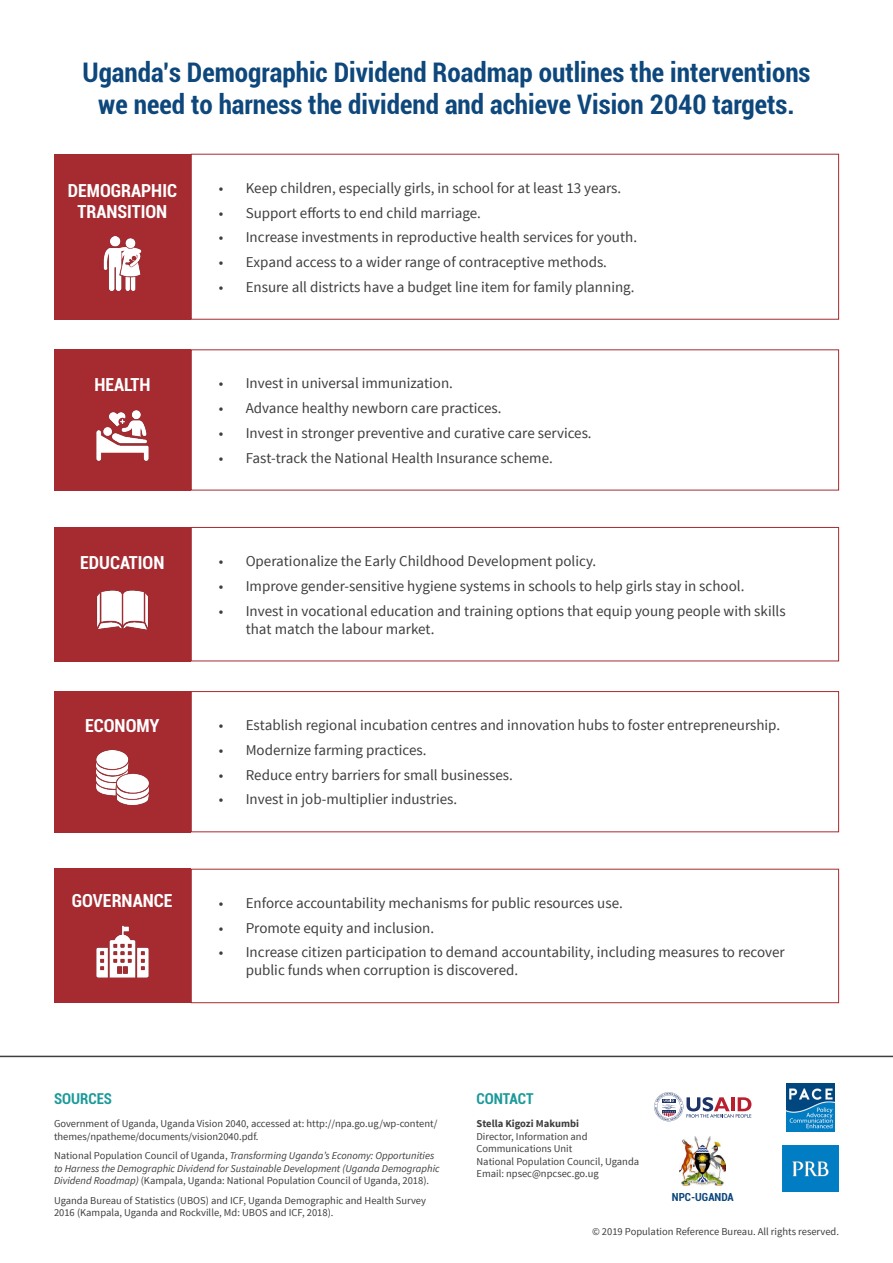
<style>
.page{position:relative;width:893px;height:1263px;background:#fff}
.page>*{position:absolute;margin:0;border:0;box-sizing:border-box;transform-origin:0 0}
.t1{font:700 condensed 27px/32.4px "Roboto";color:#0d477c;text-align:center}
.t2{font:700 condensed 18px/21.6px "Roboto";color:#fff;text-align:center}
.t3{font:15px/18px "Source Sans Pro";color:#3e3e3f}
.t4{font:700 condensed 15px "Roboto";color:#1c999a}
.t5{font:700 condensed 11.1px "Roboto";color:#0d477c}
.t6{font:10.5px/12.6px "Source Sans Pro";color:#3e3e3f}
.t7{font:italic 10.5px/12.6px "Source Sans Pro";color:#3e3e3f}
.s1{font-style:normal}
.s2{font-weight:700}
</style>
<div class="page">
<div style="left:191px;top:154px;width:648px;height:166px;border:1px solid #a52b31"></div>
<div style="left:54px;top:154px;width:137px;height:166px;background:#a52b31"></div>
<img style="left:103px;top:236px;width:39px;height:54px">
<div style="left:54px;top:349px;width:137px;height:141px;background:#a52b31"></div>
<img style="left:96px;top:410px;width:53px;height:51px">
<div style="left:191px;top:527px;width:648px;height:134px;border:1px solid #a52b31"></div>
<div style="left:54px;top:527px;width:137px;height:134px;background:#a52b31"></div>
<img style="left:96px;top:590px;width:53px;height:40px">
<div style="left:191px;top:691px;width:648px;height:141px;border:1px solid #a52b31"></div>
<div style="left:54px;top:691px;width:137px;height:141px;background:#a52b31"></div>
<img style="left:95px;top:750px;width:54px;height:54px">
<div style="left:191px;top:869px;width:648px;height:134px;border:1px solid #a52b31"></div>
<div style="left:54px;top:869px;width:137px;height:134px;background:#a52b31"></div>
<img style="left:96px;top:925px;width:53px;height:53px">
<hr style="left:0;top:1056px;width:893px;height:1px;background:#3e3e3f">
<img style="left:680px;top:1136px;width:46px;height:49px">
<img style="left:783px;top:1146px;width:55px;height:45px">
<svg style="left:654px;top:1092px;width:97px;height:29px"></svg>
<img style="left:787px;top:1084px;width:47px;height:47px">
<p class="t1" style="left:83px;top:55px;width:729px">Uganda’s Demographic Dividend Roadmap outlines the interventions we need to harness the dividend and achieve Vision 2040 targets.</p>
<p class="t2" style="left:68px;top:179px;width:111px">DEMOGRAPHIC<br>TRANSITION</p>
<p class="t3" style="left:219px;top:179px;width:404px">• Keep children, especially girls, in school for at least 13 years.</p>
<p class="t3" style="left:219px;top:204px;width:264px">• Support efforts to end child marriage.</p>
<p class="t3" style="left:219px;top:229px;width:420px">• Increase investments in reproductive health services for youth.</p>
<p class="t3" style="left:219px;top:253px;width:390px">• Expand access to a wider range of contraceptive methods.</p>
<p class="t3" style="left:219px;top:278px;width:417px">• Ensure all districts have a budget line item for family planning.</p>
<p class="t2" style="left:94px;top:373px;width:58px">HEALTH</p>
<p class="t3" style="left:219px;top:375px;width:236px">• Invest in universal immunization.</p>
<p class="t3" style="left:219px;top:399px;width:284px">• Advance healthy newborn care practices.</p>
<p class="t3" style="left:219px;top:424px;width:374px">• Invest in stronger preventive and curative care services.</p>
<p class="t3" style="left:219px;top:449px;width:336px">• Fast-track the National Health Insurance scheme.</p>
<p class="t2" style="left:80px;top:551px;width:86px">EDUCATION</p>
<p class="t3" style="left:219px;top:552px;width:379px">• Operationalize the Early Childhood Development policy.</p>
<p class="t3" style="left:219px;top:577px;width:527px">• Improve gender-sensitive hygiene systems in schools to help girls stay in school.</p>
<p class="t3" style="left:246px;top:602px;width:541px;text-indent:-27px">• Invest in vocational education and training options that equip young people with skills that match the labour market.</p>
<p class="t2" style="left:85px;top:714px;width:76px">ECONOMY</p>
<p class="t3" style="left:219px;top:716px;width:563px">• Establish regional incubation centres and innovation hubs to foster entrepreneurship.</p>
<p class="t3" style="left:219px;top:741px;width:209px">• Modernize farming practices.</p>
<p class="t3" style="left:219px;top:766px;width:296px">• Reduce entry barriers for small businesses.</p>
<p class="t3" style="left:219px;top:791px;width:240px">• Invest in job-multiplier industries.</p>
<p class="t2" style="left:72px;top:889px;width:102px">GOVERNANCE</p>
<p class="t3" style="left:219px;top:894px;width:406px">• Enforce accountability mechanisms for public resources use.</p>
<p class="t3" style="left:219px;top:919px;width:217px">• Promote equity and inclusion.</p>
<p class="t3" style="left:246px;top:943px;width:541px;text-indent:-27px">• Increase citizen participation to demand accountability, including measures to recover public funds when corruption is discovered.</p>
<p class="t4" style="left:54px;top:1088px;width:60px">SOURCES</p>
<p class="t4" style="left:476px;top:1088px;width:58px">CONTACT</p>
<p class="t6" style="left:54px;top:1117px;width:385px">Government of Uganda, Uganda Vision 2040, accessed at: http://npa.go.ug/wp-content/ themes/npatheme/documents/vision2040.pdf.</p>
<p class="t7" style="left:54px;top:1149px;width:387px"><span class="s1">National Population Council of Uganda,</span> Transforming Uganda’s Economy: Opportunities to Harness the Demographic Dividend for Sustainable Development (Uganda Demographic<br>Dividend Roadmap) <span class="s1">(Kampala, Uganda: National Population Council of Uganda, 2018).</span></p>
<p class="t6" style="left:54px;top:1194px;width:374px">Uganda Bureau of Statistics (UBOS) and ICF, Uganda Demographic and Health Survey<br>2016 (Kampala, Uganda and Rockville, Md: UBOS and ICF, 2018).</p>
<p class="t6" style="left:476px;top:1117px;width:164px"><span class="s2">Stella Kigozi Makumbi<br></span>Director, Information and<br>Communications Unit<br>National Population Council, Uganda<br>Email: npsec@npcsec.go.ug</p>
<p class="t5" style="left:672px;top:1189px;width:63px">NPC-UGANDA</p>
<p class="t6" style="left:592px;top:1225px;width:248px">© 2019 Population Reference Bureau. All rights reserved.</p>
</div>
